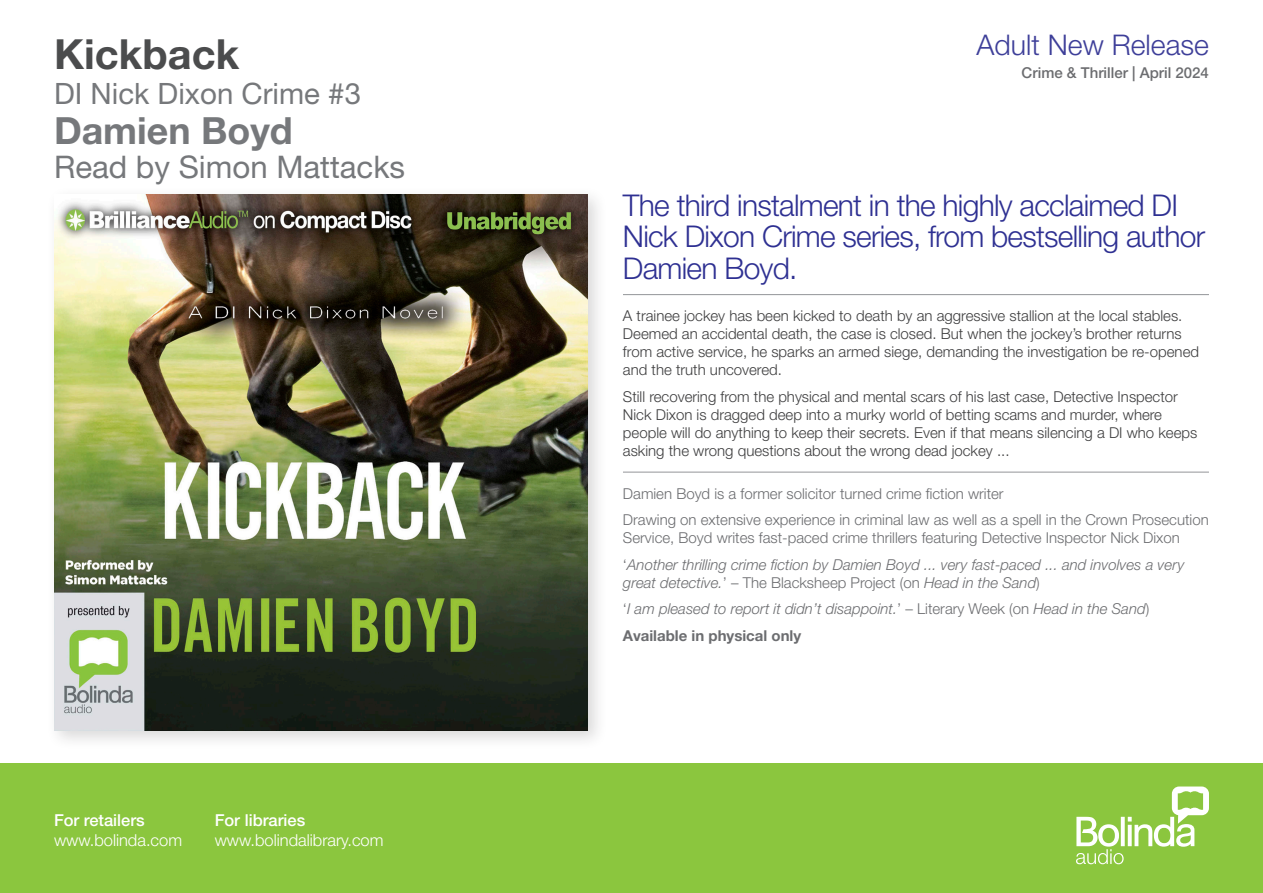
<style>
.page{position:relative;width:1263px;height:893px;background:#fff}
.page>*{position:absolute;margin:0;border:0;box-sizing:border-box;transform-origin:0 0}
.t1{font:700 41.55px "Helvetica Neue LT Std";color:#4b4c4d}
.t2{font:700 37.5px "Helvetica Neue LT Std";color:#76787b}
.t3{font:31.2px "Helvetica Neue LT Std";color:#76787b}
.Teaser_Blurb_-_Adult{font:300 30px/31.5px "Helvetica Neue LT Std";letter-spacing:-.025em;color:#2e3092}
.t4{font:29.4px "Helvetica Neue LT Std";color:#76787b}
.t5{font:300 28.5px "Helvetica Neue LT Std";color:#3e3f99}
.t6{font:300 16.5px "Helvetica Neue LT Std";color:#fff}
.t7{font:500 16.5px "Helvetica Neue LT Std";color:#fff}
.Main_Blurb{font:300 15px/18px "Helvetica Neue LT Std";color:#3e3e3f}
.Award___Quote{font:300 15px/18px "Helvetica Neue LT Std";color:#6c6d70}
.Award___Quote-2{font:italic 300 15px/18px "Helvetica Neue LT Std";color:#6c6d70}
.Genre___date{font:500 15px "Helvetica Neue LT Std";color:#6c6d70}
.Award___Quote-3{font:700 15px "Helvetica Neue LT Std";color:#6c6d70}
.s1{font-style:normal}
</style>
<div class="page">
<div style="left:0;top:763px;width:1263px;height:130px;background:#8bc63e"></div>
<svg style="left:1076px;top:786px;width:133px;height:78px"></svg>
<hr style="left:623px;top:472px;width:586px;height:1px;background:#939598">
<hr style="left:623px;top:294px;width:586px;height:1px;background:#939598">
<div style="left:46px;top:186px;width:562px;height:565px;background:#231f20;opacity:.17"></div>
<img style="left:54px;top:194px;width:534px;height:537px">
<p class="t1" style="left:54px;top:29px;width:187px">Kickback</p>
<p class="t4" style="left:54px;top:76px;width:308px">DI Nick Dixon Crime #3</p>
<p class="t2" style="left:54px;top:107px;width:240px">Damien Boyd</p>
<p class="t3" style="left:54px;top:149px;width:353px">Read by Simon Mattacks</p>
<p class="t7" style="left:54px;top:811px;width:92px">For retailers</p>
<p class="t6" style="left:54px;top:830px;width:130px">www.bolinda.com</p>
<p class="t7" style="left:215px;top:811px;width:92px">For libraries</p>
<p class="t6" style="left:215px;top:830px;width:170px">www.bolindalibrary.com</p>
<p class="t5" style="left:977px;top:27px;width:234px">Adult New Release</p>
<p class="Genre___date" style="left:1022px;top:63px;width:189px">Crime &amp; Thriller | April 2024</p>
<p class="Teaser_Blurb_-_Adult" style="left:623px;top:188px;width:584px">The third instalment in the highly acclaimed DI<br>Nick Dixon Crime series, from bestselling author<br>Damien Boyd.</p>
<p class="Main_Blurb" style="left:623px;top:307px;width:577px">A trainee jockey has been kicked to death by an aggressive stallion at the local stables.<br>Deemed an accidental death, the case is closed. But when the jockey’s brother returns from active service, he sparks an armed siege, demanding the investigation be re-opened and the truth uncovered.</p>
<p class="Main_Blurb" style="left:623px;top:387px;width:576px">Still recovering from the physical and mental scars of his last case, Detective Inspector Nick Dixon is dragged deep into a murky world of betting scams and murder, where people will do anything to keep their secrets. Even if that means silencing a DI who keeps asking the wrong questions about the wrong dead jockey ...</p>
<p class="Award___Quote" style="left:623px;top:484px;width:382px">Damien Boyd is a former solicitor turned crime fiction writer</p>
<p class="Award___Quote" style="left:623px;top:511px;width:587px">Drawing on extensive experience in criminal law as well as a spell in the Crown Prosecution<br>Service, Boyd writes fast-paced crime thrillers featuring Detective Inspector Nick Dixon</p>
<p class="Award___Quote-2" style="left:623px;top:555px;width:563px"><span class="s1">‘</span>Another thrilling crime fiction by Damien Boyd ... very fast-paced ... and involves a very great detective.<span class="s1">’ – The Blacksheep Project (on</span> Head in the Sand<span class="s1">)</span></p>
<p class="Award___Quote-2" style="left:623px;top:600px;width:528px"><span class="s1">‘</span>I am pleased to report it didn’t disappoint.<span class="s1">’ – Literary Week (on</span> Head in the Sand<span class="s1">)</span></p>
<p class="Award___Quote-3" style="left:623px;top:626px;width:180px">Available in physical only</p>
</div>
